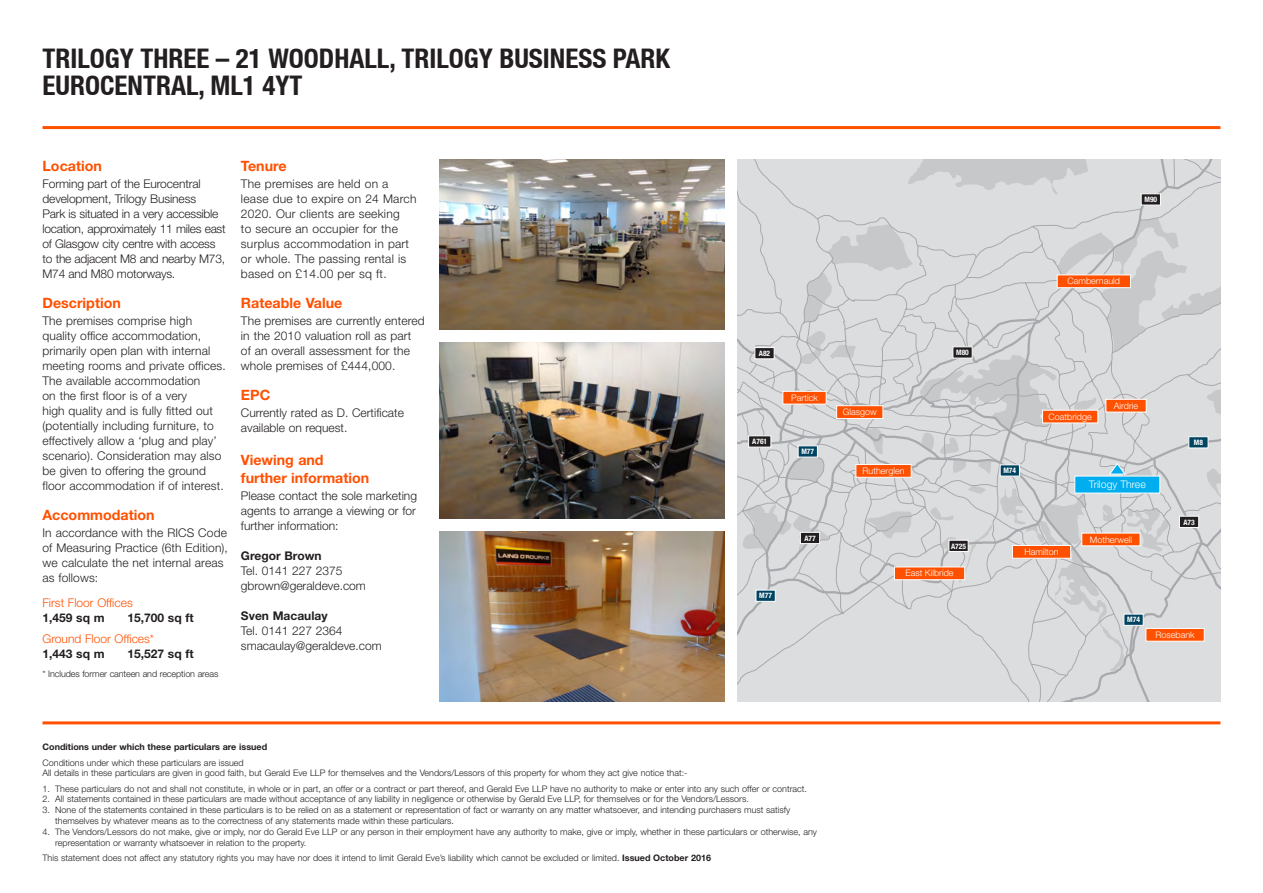
<style>
.page{position:relative;width:1263px;height:893px;background:#fff}
.page>*{position:absolute;margin:0;border:0;box-sizing:border-box;transform-origin:0 0}
.t1{font:700 condensed 27px/27px "Helvetica Neue LT";color:#231f20}
.Body_copy{font:700 14.25px/18px "Helvetica Neue";color:#ff5000}
.Body_copy-2{font:300 12px/15px "Helvetica Neue";letter-spacing:.01em;color:#231f20}
.Body_copy-3{font:300 12px/15px "Helvetica Neue";letter-spacing:-.02em;color:#231f20}
.Body_copy-4{font:700 12px "Helvetica Neue";color:#231f20}
.Body_copy-5{font:300 12px "Helvetica Neue";color:#ff5000}
.t2{font:300 10.5px "Helvetica Neue";color:#fff}
.Body_copy-6{font:300 9px/10.8px "Helvetica Neue";color:#231f20}
.t3{font:300 9px "Helvetica Neue";color:#fff}
.Body_copy-7{font:700 9px "Helvetica Neue";color:#231f20}
.t4{font:700 condensed 7.5px "Helvetica Neue LT";color:#fff}
.s1{font-weight:700}
</style>
<div class="page">
<hr style="left:43px;top:126px;width:1177px;height:3px;background:#ff5000">
<hr style="left:43px;top:721px;width:1177px;height:3px;background:#ff5000">
<img style="left:439px;top:159px;width:285px;height:171px">
<img style="left:439px;top:531px;width:285px;height:171px">
<img style="left:439px;top:342px;width:285px;height:177px">
<svg style="left:737px;top:159px;width:483px;height:543px;background:#d7d8da"></svg>
<svg style="left:920px;top:218px;width:300px;height:453px;background:#d4d6d9"></svg>
<div style="left:836px;top:405px;width:47px;height:14px;background:#ff5000;border:1px solid #fff"></div>
<div style="left:894px;top:567px;width:71px;height:13px;background:#ff5000;border:1px solid #fff"></div>
<div style="left:1042px;top:410px;width:56px;height:13px;background:#ff5000"></div>
<div style="left:1105px;top:399px;width:41px;height:13px;background:#ff5000;border:1px solid #fff"></div>
<div style="left:855px;top:464px;width:56px;height:14px;background:#ff5000;border:1px solid #fff"></div>
<div style="left:1012px;top:545px;width:59px;height:14px;background:#ff5000;border:1px solid #fff"></div>
<div style="left:1081px;top:533px;width:59px;height:13px;background:#ff5000"></div>
<div style="left:782px;top:391px;width:44px;height:13px;background:#ff5000;border:1px solid #fff"></div>
<div style="left:1057px;top:275px;width:74px;height:13px;background:#ff5000;border:1px solid #fff"></div>
<div style="left:1145px;top:628px;width:59px;height:14px;background:#ff5000;border:1px solid #fff"></div>
<div style="left:748px;top:435px;width:23px;height:12px;background:#231f20;border:1px solid #fff"></div>
<div style="left:754px;top:347px;width:20px;height:12px;background:#231f20;border:1px solid #fff"></div>
<div style="left:798px;top:445px;width:20px;height:12px;background:#004462;border:1px solid #fff"></div>
<div style="left:952px;top:346px;width:20px;height:12px;background:#231f20;border:1px solid #fff"></div>
<div style="left:1141px;top:193px;width:20px;height:12px;background:#231f20;border:1px solid #fff"></div>
<div style="left:1000px;top:464px;width:20px;height:12px;background:#004462;border:1px solid #fff"></div>
<div style="left:1179px;top:516px;width:20px;height:12px;background:#231f20;border:1px solid #fff"></div>
<div style="left:948px;top:540px;width:20px;height:12px;background:#231f20;border:1px solid #fff"></div>
<div style="left:800px;top:532px;width:20px;height:12px;background:#231f20;border:1px solid #fff"></div>
<div style="left:1188px;top:436px;width:20px;height:12px;background:#004462;border:1px solid #fff"></div>
<div style="left:1123px;top:614px;width:20px;height:12px;background:#004462;border:1px solid #fff"></div>
<div style="left:756px;top:590px;width:20px;height:12px;background:#004462;border:1px solid #fff"></div>
<p class="t1" style="left:43px;top:45px;width:629px">TRILOGY THREE – 21 WOODHALL, TRILOGY BUSINESS PARK<br>EUROCENTRAL, ML1 4YT</p>
<p class="Body_copy" style="left:43px;top:156px;width:61px">Location</p>
<p class="Body_copy-3" style="left:43px;top:176px;width:185px">Forming part of the Eurocentral development, Trilogy Business<br>Park is situated in a very accessible location, approximately 11 miles east of Glasgow city centre with access to the adjacent M8 and nearby M73,<br>M74 and M80 motorways.</p>
<p class="Body_copy" style="left:43px;top:293px;width:80px">Description</p>
<p class="Body_copy-2" style="left:43px;top:313px;width:185px">The premises comprise high quality office accommodation, primarily open plan with internal meeting rooms and private offices.<br>The available accommodation<br>on the first floor is of a very<br>high quality and is fully fitted out (potentially including furniture, to effectively allow a ‘plug and play’ scenario). Consideration may also be given to offering the ground floor accommodation if of interest.</p>
<p class="Body_copy" style="left:43px;top:505px;width:114px">Accommodation</p>
<p class="Body_copy-2" style="left:43px;top:525px;width:187px">In accordance with the RICS Code of Measuring Practice (6th Edition), we calculate the net internal areas as follows:</p>
<p class="Body_copy-5" style="left:43px;top:596px;width:92px">First Floor Offices</p>
<p class="Body_copy-4" style="left:43px;top:611px;width:64px">1,459 sq m</p>
<p class="Body_copy-4" style="left:128px;top:611px;width:68px">15,700 sq ft</p>
<p class="Body_copy-5" style="left:43px;top:631px;width:113px">Ground Floor Offices*</p>
<p class="Body_copy-4" style="left:43px;top:646px;width:64px">1,443 sq m</p>
<p class="Body_copy-4" style="left:128px;top:646px;width:68px">15,527 sq ft</p>
<p class="Body_copy-6" style="left:43px;top:668px;width:177px">* Includes former canteen and reception areas</p>
<p class="Body_copy" style="left:241px;top:156px;width:47px">Tenure</p>
<p class="Body_copy-2" style="left:241px;top:176px;width:177px">The premises are held on a lease due to expire on 24 March<br>2020. Our clients are seeking<br>to secure an occupier for the surplus accommodation in part or whole. The passing rental is based on £14.00 per sq ft.</p>
<p class="Body_copy" style="left:241px;top:293px;width:103px">Rateable Value</p>
<p class="Body_copy-2" style="left:241px;top:313px;width:185px">The premises are currently entered in the 2010 valuation roll as part<br>of an overall assessment for the whole premises of £444,000.</p>
<p class="Body_copy" style="left:241px;top:385px;width:31px">EPC</p>
<p class="Body_copy-2" style="left:241px;top:405px;width:164px">Currently rated as D. Certificate available on request.</p>
<p class="Body_copy" style="left:241px;top:450px;width:130px">Viewing and further information</p>
<p class="Body_copy-2" style="left:241px;top:488px;width:178px;text-align:justify">Please contact the sole marketing agents to arrange a viewing or for further information:</p>
<p class="Body_copy-4" style="left:241px;top:548px;width:82px">Gregor Brown</p>
<p class="Body_copy-2" style="left:241px;top:563px;width:103px">Tel. 0141 227 2375</p>
<p class="Body_copy-2" style="left:241px;top:578px;width:126px">gbrown@geraldeve.com</p>
<p class="Body_copy-4" style="left:241px;top:608px;width:88px">Sven Macaulay</p>
<p class="Body_copy-2" style="left:241px;top:623px;width:103px">Tel. 0141 227 2364</p>
<p class="Body_copy-2" style="left:241px;top:638px;width:142px">smacaulay@geraldeve.com</p>
<p class="t4" style="left:759px;top:349px;width:13px">A82</p>
<p class="t4" style="left:752px;top:437px;width:16px">A761</p>
<p class="t3" style="left:791px;top:392px;width:28px">Partick</p>
<p class="t4" style="left:801px;top:447px;width:14px">M77</p>
<p class="t4" style="left:759px;top:591px;width:14px">M77</p>
<p class="t4" style="left:804px;top:533px;width:13px">A77</p>
<p class="t3" style="left:843px;top:406px;width:36px">Glasgow</p>
<p class="t3" style="left:862px;top:465px;width:44px">Rutherglen</p>
<p class="t4" style="left:956px;top:348px;width:14px">M80</p>
<p class="t4" style="left:951px;top:541px;width:16px">A725</p>
<p class="t3" style="left:905px;top:568px;width:50px">East Kilbride</p>
<p class="Body_copy-7" style="left:43px;top:742px;width:226px">Conditions under which these particulars are issued</p>
<p class="Body_copy-6" style="left:43px;top:757px;width:203px">Conditions under which these particulars are issued</p>
<p class="Body_copy-6" style="left:43px;top:768px;width:647px">All details in these particulars are given in good faith, but Gerald Eve LLP for themselves and the Vendors/Lessors of this property for whom they act give notice that:-</p>
<p class="Body_copy-6" style="left:43px;top:783px;width:766px">1. These particulars do not and shall not constitute, in whole or in part, an offer or a contract or part thereof, and Gerald Eve LLP have no authority to make or enter into any such offer or contract.</p>
<p class="Body_copy-6" style="left:43px;top:794px;width:708px">2. All statements contained in these particulars are made without acceptance of any liability in negligence or otherwise by Gerald Eve LLP, for themselves or for the Vendors/Lessors.</p>
<p class="Body_copy-6" style="left:55px;top:804px;width:737px;text-indent:-13px">3. None of the statements contained in these particulars is to be relied on as a statement or representation of fact or warranty on any matter whatsoever, and intending purchasers must satisfy themselves by whatever means as to the correctness of any statements made within these particulars.</p>
<p class="Body_copy-6" style="left:55px;top:826px;width:763px;text-indent:-13px">4. The Vendors/Lessors do not make, give or imply, nor do Gerald Eve LLP or any person in their employment have any authority to make, give or imply, whether in these particulars or otherwise, any representation or warranty whatsoever in relation to the property.</p>
<p class="Body_copy-6" style="left:43px;top:852px;width:670px">This statement does not affect any statutory rights you may have nor does it intend to limit Gerald Eve’s liability which cannot be excluded or limited. <span class="s1">Issued October 2016</span></p>
<p class="t4" style="left:1144px;top:195px;width:14px">M90</p>
<p class="t3" style="left:1067px;top:276px;width:54px">Cambernauld</p>
<p class="t3" style="left:1048px;top:411px;width:45px">Coatbridge</p>
<p class="t3" style="left:1114px;top:400px;width:26px">Airdrie</p>
<p class="t4" style="left:1003px;top:466px;width:14px">M74</p>
<p class="t3" style="left:1024px;top:546px;width:36px">Hamilton</p>
<p class="t2" style="left:1089px;top:478px;width:59px">Trilogy Three</p>
<p class="t3" style="left:1090px;top:534px;width:44px">Motherwell</p>
<p class="t4" style="left:1194px;top:438px;width:11px">M8</p>
<p class="t4" style="left:1183px;top:517px;width:13px">A73</p>
<p class="t4" style="left:1127px;top:615px;width:14px">M74</p>
<p class="t3" style="left:1155px;top:629px;width:41px">Rosebank</p>
</div>
